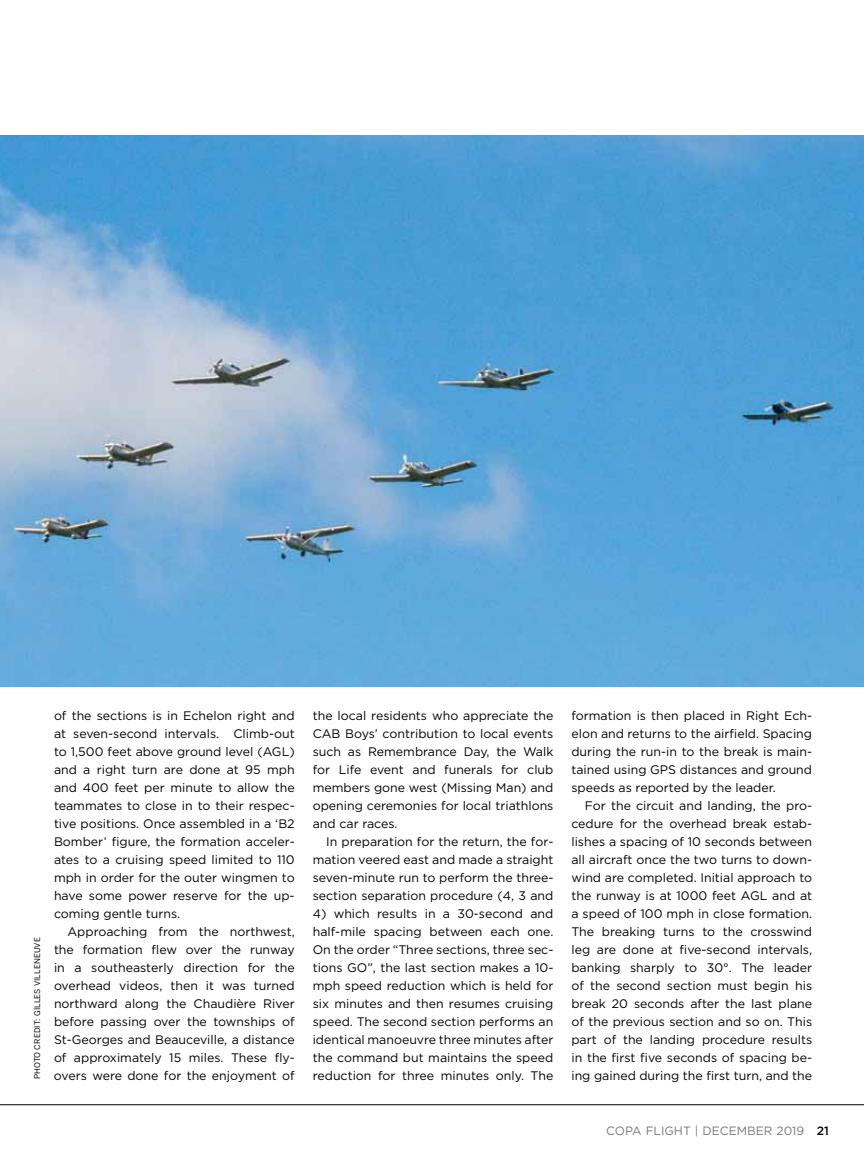
<style>
.page{position:relative;width:864px;height:1161px;background:#fff}
.page>*{position:absolute;margin:0;border:0;box-sizing:border-box;transform-origin:0 0}
.t1{font:12.3px/18px "Gotham";color:#000;text-align:justify}
.t2{font:12px "Gotham";color:#77787b}
.t3{font:7.8px "Benton Sans";letter-spacing:.02em;color:#000}
.s1{font-weight:500;color:#000}
</style>
<div class="page">
<hr style="left:0;top:1104px;width:864px;height:1px;background:#000">
<img style="left:0;top:135px;width:864px;height:551px">
<p class="t3" style="left:33px;top:1079px;width:143px;rotate:-90deg">photo credit: Gilles Villeneuve</p>
<p class="t1" style="left:54px;top:706px;width:242px">of the sections is in Echelon right and at seven-second intervals. Climb-out to 1,500 feet above ground level (AGL</p>
<p class="t1" style="left:54px;top:742px;width:242px;text-indent:235px">) and a right turn are done at 95 mph and 400 feet per minute to allow the teammates to close in to their respec&shy;tive positions. Once assembled in a ‘B2<br>Bomber’ figure, the formation acceler&shy;ates to a cruising speed limited to 110 mph in order for the outer wingmen to have some power reserve for the up&shy;coming gentle turns.</p>
<p class="t1" style="left:54px;top:922px;width:242px;text-indent:14px">Approaching from the northwest, the formation flew over the runway in a southeasterly direction for the overhead videos, then it was turned northward along the Chaudière River before passing over the townships of St-Georges and Beauceville, a distance of approximately 15 miles. These fly&shy;overs were done for the enjoyment of</p>
<p class="t1" style="left:313px;top:706px;width:242px">the local residents who appreciate the CAB Boys’ contribution to local events such as Remembrance Day, the Walk for Life event and funerals for club members gone west (Missing Man) and opening ceremonies for local triathlons and car races.</p>
<p class="t1" style="left:313px;top:833px;width:242px;text-indent:14px">I n preparation for the return, the for&shy;mation veered east and made a straight seven-minute run to perform the three&shy;section separation procedure (4, 3 and</p>
<p class="t1" style="left:313px;top:905px;width:242px">4) which results in a 30-second and half-mile spacing between each one.<br>On the order “Three sections, three sec&shy;tions GO”, the last section makes a 10- mph speed reduction which is held for six minutes and then resumes cruising speed. The second section performs an identical manoeuvre three minutes after the command but maintains the speed reduction for three minutes only. The</p>
<p class="t1" style="left:571px;top:707px;width:242px">formation is then placed in Right Ech&shy;elon and returns to the airfield. Spacing during the run-in to the break is main&shy;tained using GPS distances and ground speeds as reported by the leader.</p>
<p class="t1" style="left:571px;top:797px;width:242px;text-indent:14px">For the circuit and landing, the pro&shy;cedure for the overhead break estab&shy;lishes a spacing of 10 seconds between all aircraft once the two turns to down&shy;wind are completed. I nitial approach to the runway is at 1000 feet AGL</p>
<p class="t1" style="left:571px;top:887px;width:242px;text-indent:201px">and at a speed of 100 mph in close formation.<br>The breaking turns to the crosswind leg are done at five-second intervals, banking sharply to 30°. The leader of the second section must begin his break 20 seconds after the last plane of the previous section and so on. This part of the landing procedure results in the first five seconds of spacing be-</p>
<p class="t1" style="left:571px;top:1067px;width:242px">ing gained during the first turn, and the</p>
<p class="t2" style="left:606px;top:1123px;width:106px">copa flight | december</p>
<p class="t2" style="left:776px;top:1123px;width:54px">2019 <span class="s1">21</span></p>
</div>
